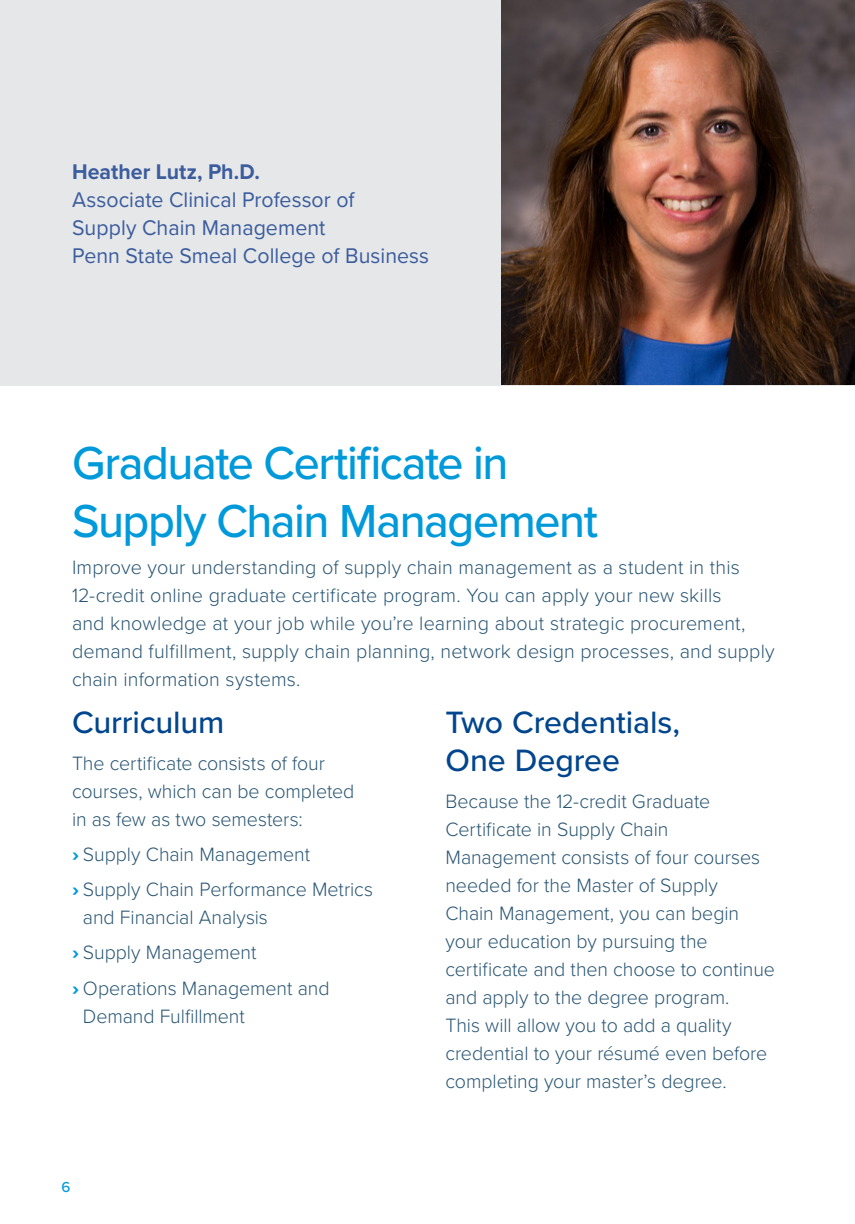
<style>
.page{position:relative;width:855px;height:1224px;background:#fff}
.page>*{position:absolute;margin:0;border:0;box-sizing:border-box;transform-origin:0 0}
.t1{font:500 48px/57.6px "Proxima Nova";letter-spacing:-.03em;color:#009ada}
.t2{font:500 32px/38.4px "Proxima Nova";letter-spacing:-.005em;color:#00458d}
.t3{font:22px/28px "Proxima Nova";color:#3b5c9d}
.t4{font:700 22px "Proxima Nova";color:#3b5c9d}
.t5{font:300 20px/28px "Proxima Nova";color:#2a5673}
.t6{font:500 15px "Proxima Nova";color:#009ada}
.s1{font-family:"Proxima Nova Extrabld";font-weight:400;color:#009ada}
</style>
<div class="page">
<div style="left:0;top:0;width:855px;height:386px;background:#e5e7e9"></div>
<img style="left:501px;top:0;width:354px;height:384px">
<p class="t4" style="left:72px;top:156px;width:189px">Heather Lutz, Ph.D.</p>
<p class="t3" style="left:72px;top:185px;width:359px">Associate Clinical Professor of<br>Supply Chain Management<br>Penn State Smeal College of Business</p>
<h1 class="t1" style="left:72px;top:433px;width:527px">Graduate Certificate in<br>Supply Chain Management</h1>
<p class="t5" style="left:72px;top:552px;width:704px">Improve your understanding of supply chain management as a student in this 12-credit online graduate certificate program. You can apply your new skills<br>and knowledge at your job while you’re learning about strategic procurement, demand fulfillment, supply chain planning, network design processes, and supply chain information systems.</p>
<h2 class="t2" style="left:72px;top:702px;width:154px">Curriculum</h2>
<p class="t5" style="left:72px;top:748px;width:284px">The certificate consists of four courses, which can be completed in as few as two semesters:</p>
<p class="t5" style="left:72px;top:836px;width:303px;line-height:35.2px"><span class="s1">›</span> Supply Chain Management<br><span class="s1">›</span> Supply Chain Performance Metrics</p>
<p class="t5" style="left:72px;top:899px;width:259px;line-height:35.2px;text-indent:11px">and Financial Analysis<br><span class="s1">›</span> Supply Management<br><span class="s1">›</span> Operations Management and</p>
<p class="t5" style="left:83px;top:1001px;width:163px">Demand Fulfillment</p>
<h2 class="t2" style="left:445px;top:702px;width:236px">Two Credentials,<br>One Degree</h2>
<p class="t5" style="left:445px;top:787px;width:331px">Because the 12-credit Graduate Certificate in Supply Chain Management consists of four courses needed for the Master of Supply<br>Chain Management, you can begin your education by pursuing the certificate and then choose to continue and apply to the degree program.<br>This will allow you to add a quality credential to your résumé even before completing your master’s degree.</p>
<p class="t6" style="left:61px;top:1176px;width:10px">6</p>
</div>
